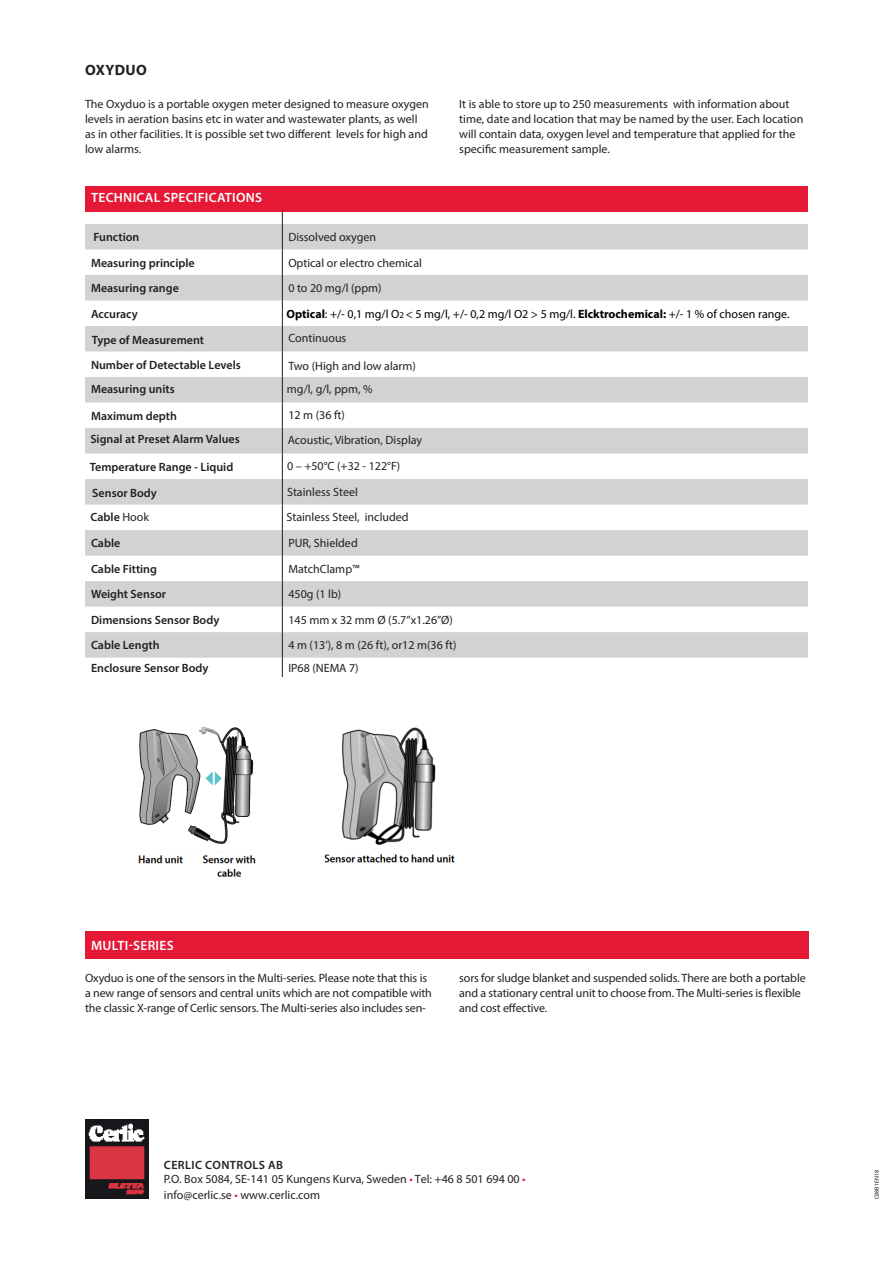
<style>
.page{position:relative;width:893px;height:1263px;background:#fff}
.page>*{position:absolute;margin:0;border:0;box-sizing:border-box;transform-origin:0 0}
.t1{font:700 15px "Myriad Pro";letter-spacing:.025em;color:#231f20}
.t2{font:600 13.5px "Myriad Pro";letter-spacing:.02em;color:#fff}
.t3{font:12px/15px "Myriad Pro";color:#231f20}
.t4{font:600 12px/25.8px "Myriad Pro";color:#231f20}
.t5{font:12px "Myriad Pro";color:#000}
.t6{font:6px "Myriad Pro";color:#231f20}
.s1{font-weight:700}
.s2{font-size:9px}
.s3{font-weight:400}
.s4{font-weight:600}
.s5{color:#e51836}
</style>
<div class="page">
<div style="left:85px;top:186px;width:723px;height:25px;background:#e51836"></div>
<svg style="left:85px;top:224px;width:723px;height:434px;fill:#d1d2d4"></svg>
<svg style="left:282px;top:211px;width:1px;height:466px"></svg>
<div style="left:85px;top:931px;width:723px;height:27px;background:#e51836"></div>
<img style="left:85px;top:1119px;width:64px;height:80px">
<img style="left:139px;top:726px;width:115px;height:118px">
<img style="left:342px;top:727px;width:94px;height:118px">
<img style="left:138px;top:851px;width:118px;height:26px">
<img style="left:324px;top:854px;width:131px;height:9px">
<p class="t1" style="left:85px;top:60px;width:62px">Oxyduo</p>
<p class="t3" style="left:85px;top:96px;width:345px">The Oxyduo is a portable oxygen meter designed to measure oxygen levels in aeration basins etc in water and wastewater plants, as well as in other facilities. It is possible set two different levels for high and low alarms.</p>
<p class="t3" style="left:459px;top:96px;width:346px">It is able to store up to 250 measurements with information about time, date and location that may be named by the user. Each location will contain data, oxygen level and temperature that applied for the specific measurement sample.</p>
<p class="t2" style="left:91px;top:189px;width:173px">Technical specifications</p>
<p class="t4" style="left:94px;top:224px;width:47px">Function</p>
<p class="t3" style="left:288px;top:229px;width:89px">Dissolved oxygen</p>
<p class="t4" style="left:91px;top:249px;width:105px">Measuring principle</p>
<p class="t3" style="left:288px;top:255px;width:135px">Optical or electro chemical</p>
<p class="t4" style="left:91px;top:275px;width:89px">Measuring range</p>
<p class="t3" style="left:288px;top:280px;width:95px">0 to 20 mg/l (ppm)</p>
<p class="t4" style="left:91px;top:300px;width:114px">Accuracy<br>Type of Measurement</p>
<p class="t5" style="left:286px;top:307px;width:505px"><span class="s1">Optical</span>: +/- 0,1 mg/l O<span class="s2">2</span> &lt; 5 mg/l, +/- 0,2 mg/l O2 &gt; 5 mg/l. <span class="s1">Elcktrochemical:</span> +/- 1 % of chosen range.</p>
<p class="t3" style="left:288px;top:331px;width:60px">Continuous</p>
<p class="t4" style="left:91px;top:352px;width:151px">number of Detectable levels</p>
<p class="t3" style="left:288px;top:358px;width:129px">Two (High and low alarm)</p>
<p class="t4" style="left:91px;top:376px;width:85px">Measuring units</p>
<p class="t3" style="left:287px;top:381px;width:87px">mg/l, g/l, ppm, %</p>
<p class="t4" style="left:91px;top:403px;width:87px">Maximum depth</p>
<p class="t3" style="left:288px;top:408px;width:58px">12 m (36 ft)</p>
<p class="t4" style="left:90px;top:426px;width:151px">signal at preset alarm Values</p>
<p class="t3" style="left:288px;top:433px;width:136px">Acoustic, Vibration, Display</p>
<p class="t4" style="left:90px;top:454px;width:145px">Temperature Range - liquid</p>
<p class="t3" style="left:287px;top:459px;width:115px">0 – +50°C (+32 - 122°F)</p>
<p class="t4" style="left:92px;top:479px;width:66px">sensor Body</p>
<p class="t3" style="left:287px;top:484px;width:72px">Stainless Steel</p>
<p class="t4" style="left:91px;top:530px;width:31px">Cable</p>
<p class="t3" style="left:288px;top:536px;width:71px">PUR, Shielded</p>
<p class="t4" style="left:91px;top:556px;width:67px">Cable Fitting</p>
<p class="t3" style="left:288px;top:561px;width:73px">MatchClamp™</p>
<p class="t4" style="left:91px;top:581px;width:77px">Weight Sensor</p>
<p class="t3" style="left:288px;top:587px;width:54px">450g (1 lb)</p>
<p class="t4" style="left:91px;top:607px;width:130px">Dimensions Sensor Body</p>
<p class="t3" style="left:288px;top:612px;width:166px">145 mm x 32 mm Ø (5.7”x1.26”Ø)</p>
<p class="t4" style="left:91px;top:632px;width:70px">Cable Length</p>
<p class="t3" style="left:288px;top:638px;width:170px">4 m (13’), 8 m (26 ft), or12 m(36 ft)</p>
<p class="t4" style="left:91px;top:655px;width:119px">Enclosure Sensor Body</p>
<p class="t3" style="left:288px;top:660px;width:72px">IP68 (NEMA 7)</p>
<p class="t4" style="left:90px;top:503px;width:60px">cable <span class="s3">Hook</span></p>
<p class="t3" style="left:286px;top:509px;width:124px">Stainless Steel, included</p>
<p class="t2" style="left:91px;top:937px;width:71px">MULTI-SERIES</p>
<p class="t3" style="left:85px;top:970px;width:348px">Oxyduo is one of the sensors in the Multi-series. Please note that this is a new range of sensors and central units which are not compatible with the classic X-range of Cerlic sensors. The Multi-series also includes sen-</p>
<p class="t3" style="left:459px;top:970px;width:348px">sors for sludge blanket and suspended solids. There are both a portable and a stationary central unit to choose from. The Multi-series is flexible and cost effective.</p>
<p class="t3" style="left:164px;top:1157px;width:363px"><span class="s4">ceRlic conTRols aB<br></span>P.O. Box 5084, SE-141 05 Kungens Kurva, Sweden <span class="s5">•</span> Tel: +46 8 501 694 00 <span class="s5">• </span>info@cerlic.se <span class="s5">•</span> www.cerlic.com</p>
<p class="t6" style="left:873px;top:1199px;width:31px;rotate:-90deg">C88B1EN18</p>
</div>
